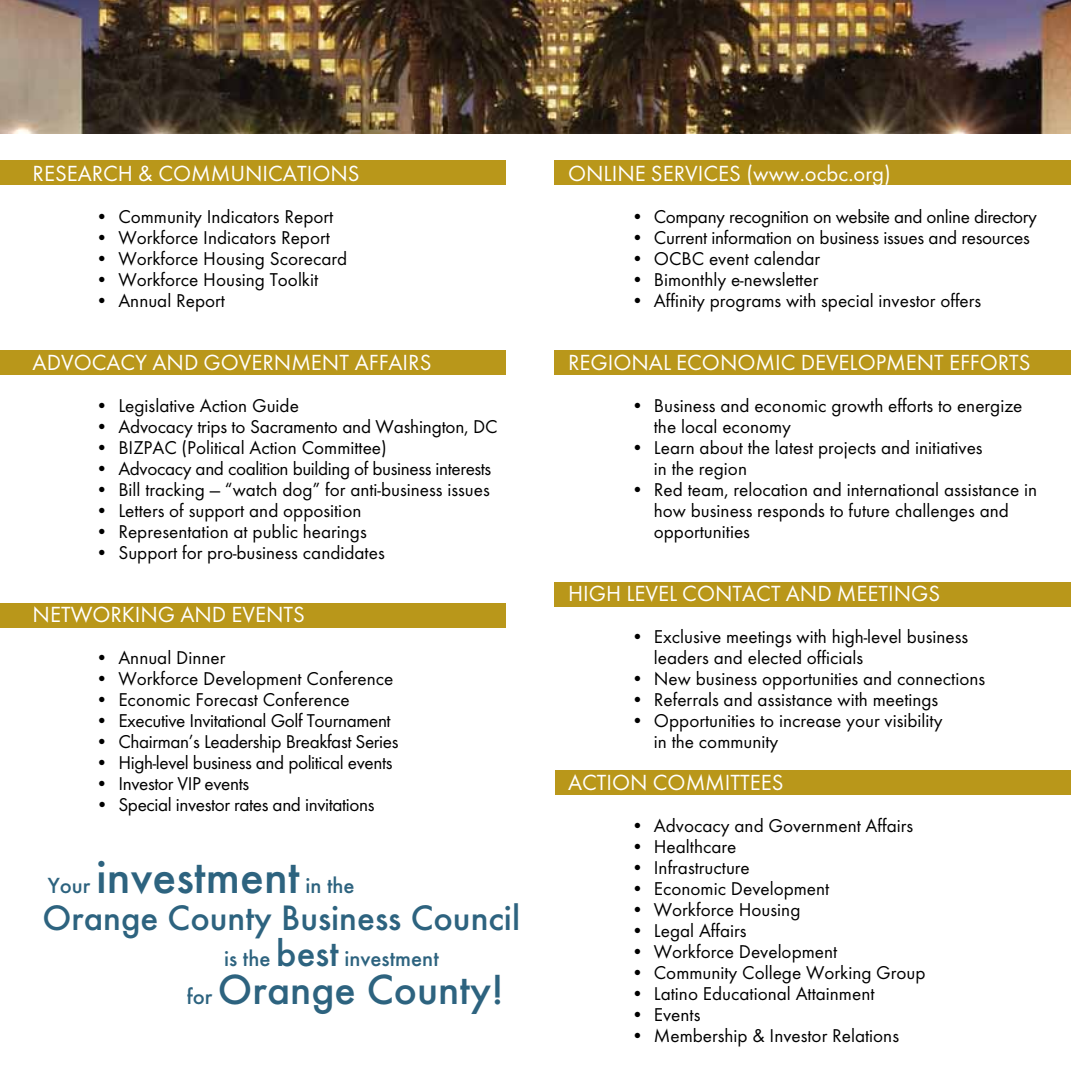
<style>
.page{position:relative;width:1071px;height:1071px;background:#fff}
.page>*{position:absolute;margin:0;border:0;box-sizing:border-box;transform-origin:0 0}
.t1{font:500 49px "Futura EF";color:#2d637f}
.t2{font:500 43.75px "Futura EF";color:#2d637f}
.t3{font:500 36.75px "Futura EF";color:#2d637f}
.t4{font:22.75px "Futura EF";color:#fff}
.t5{font:500 22.75px "Futura EF";color:#2d637f}
.t6{font:19.25px/21px "Futura EF";color:#000}
.t7{font:19.25px "Futura EF";letter-spacing:-.02em;color:#000}
.s1{font-size:22.75px}
.s2{font-size:38.5px}
</style>
<div class="page">
<div style="left:0;top:160px;width:505px;height:25px;background:#b9971a"></div>
<div style="left:0;top:350px;width:505px;height:25px;background:#b9971a"></div>
<div style="left:0;top:603px;width:505px;height:25px;background:#b9971a"></div>
<div style="left:554px;top:160px;width:517px;height:25px;background:#b9971a"></div>
<div style="left:554px;top:350px;width:517px;height:25px;background:#b9971a"></div>
<div style="left:554px;top:582px;width:517px;height:24px;background:#b9971a"></div>
<div style="left:556px;top:770px;width:515px;height:25px;background:#b9971a"></div>
<img style="left:0;top:0;width:1071px;height:134px">
<p class="t4" style="left:33px;top:160px;width:329px">RESEARCH &amp; COMMU NICATIONS</p>
<p class="t6" style="left:96px;top:206px;width:239px">• Community Indicators Report</p>
<p class="t6" style="left:96px;top:227px;width:236px">• Workforce Indicators Report</p>
<p class="t6" style="left:96px;top:248px;width:253px">• Workforce Housing Scorecard</p>
<p class="t6" style="left:96px;top:269px;width:224px">• Workforce Housing Toolkit</p>
<p class="t6" style="left:96px;top:290px;width:131px">• Annual Report</p>
<p class="t4" style="left:33px;top:349px;width:336px">ADVOCACYANDGOVERNMENT AFFA</p>
<p class="t4" style="left:403px;top:349px;width:30px">IRS</p>
<p class="t6" style="left:96px;top:395px;width:205px">• Legislative Action Guide</p>
<p class="t6" style="left:96px;top:416px;width:403px">• Advocacy trips to Sacramento and Washington, DC</p>
<p class="t6" style="left:96px;top:437px;width:293px">• BIZPAC (Political Action Committee)</p>
<p class="t7" style="left:96px;top:457px;width:397px">• Advocacy and coalition building of business interests</p>
<p class="t6" style="left:96px;top:479px;width:396px">• Bill tracking — “watch dog” for anti-business issues</p>
<p class="t6" style="left:96px;top:500px;width:267px">• Letters of support and opposition</p>
<p class="t6" style="left:96px;top:521px;width:273px">• Representation at public hearings</p>
<p class="t6" style="left:96px;top:542px;width:291px">• Support for pro-business candidates</p>
<p class="t4" style="left:33px;top:601px;width:274px">NETWORKINGAND EVENTS</p>
<p class="t6" style="left:96px;top:647px;width:131px">• Annual Dinner</p>
<p class="t6" style="left:96px;top:668px;width:299px">• Workforce Development Conference</p>
<p class="t6" style="left:96px;top:689px;width:256px">• Economic Forecast Conference</p>
<p class="t7" style="left:96px;top:709px;width:297px">• Executive Invitational Golf Tournament</p>
<p class="t7" style="left:96px;top:730px;width:304px">• Chairman’s Leadership Breakfast Series</p>
<p class="t7" style="left:96px;top:751px;width:298px">• High-level business and political events</p>
<p class="t7" style="left:96px;top:772px;width:155px">• Investor VIP events</p>
<p class="t7" style="left:96px;top:793px;width:280px">• Special investor rates and invitations</p>
<h1 class="t1" style="left:48px;top:848px;width:308px"><span class="s1">Your</span> investment <span class="s1">in the</span></h1>
<h3 class="t3" style="left:43px;top:897px;width:479px">Orange County Business Council</h3>
<p class="t5" style="left:224px;top:945px;width:216px">is the <span class="s2">best</span> investment</p>
<h2 class="t2" style="left:187px;top:964px;width:319px"><span class="s1">for</span> Orange County!</h2>
<p class="t4" style="left:568px;top:160px;width:324px">ONLINE SERVICES (www.ocbc.org)</p>
<p class="t7" style="left:631px;top:205px;width:407px">• Company recognition on website and online directory</p>
<p class="t6" style="left:631px;top:227px;width:400px">• Current information on business issues and resources</p>
<p class="t6" style="left:631px;top:248px;width:191px">• OCBC event calendar</p>
<p class="t6" style="left:631px;top:269px;width:189px">• Bimonthly e-newsletter</p>
<p class="t6" style="left:631px;top:290px;width:352px">• Affinity programs with special investor offers</p>
<p class="t4" style="left:568px;top:349px;width:464px">REGIONAL ECONOMIC DEVELOPMENT EFFORTS</p>
<p class="t6" style="left:654px;top:395px;width:370px;text-indent:-23px">• Business and economic growth efforts to energize the local economy</p>
<p class="t6" style="left:654px;top:437px;width:330px;text-indent:-23px">• Learn about the latest projects and initiatives in the region</p>
<p class="t6" style="left:654px;top:479px;width:385px;text-indent:-23px">• Red team, relocation and international assistance in how business responds to future challenges and opportunities</p>
<p class="t4" style="left:568px;top:580px;width:374px">HIGH LEVEL CONTACT AND MEETINGS</p>
<p class="t6" style="left:654px;top:626px;width:316px;text-indent:-23px">• Exclusive meetings with high-level business leaders and elected officials</p>
<p class="t6" style="left:631px;top:668px;width:356px">• New business opportunities and connections</p>
<p class="t6" style="left:631px;top:689px;width:309px">• Referrals and assistance with meetings</p>
<p class="t6" style="left:654px;top:710px;width:290px;text-indent:-23px">• Opportunities to increase your visibility in the community</p>
<p class="t4" style="left:568px;top:769px;width:217px">ACTION COMMITTEES</p>
<p class="t6" style="left:631px;top:815px;width:284px">• Advocacy and Government Affairs</p>
<p class="t6" style="left:631px;top:836px;width:107px">• Healthcare</p>
<p class="t6" style="left:631px;top:857px;width:120px">• Infrastructure</p>
<p class="t6" style="left:631px;top:878px;width:200px">• Economic Development</p>
<p class="t6" style="left:631px;top:899px;width:171px">• Workforce Housing</p>
<p class="t6" style="left:631px;top:920px;width:117px">• Legal Affairs</p>
<p class="t6" style="left:631px;top:941px;width:208px">• Workforce Development</p>
<p class="t6" style="left:631px;top:962px;width:296px">• Community College Working Group</p>
<p class="t6" style="left:631px;top:983px;width:245px">• Latino Educational Attainment</p>
<p class="t6" style="left:631px;top:1004px;width:71px">• Events</p>
<p class="t6" style="left:631px;top:1025px;width:269px">• Membership &amp; Investor Relations</p>
</div>
